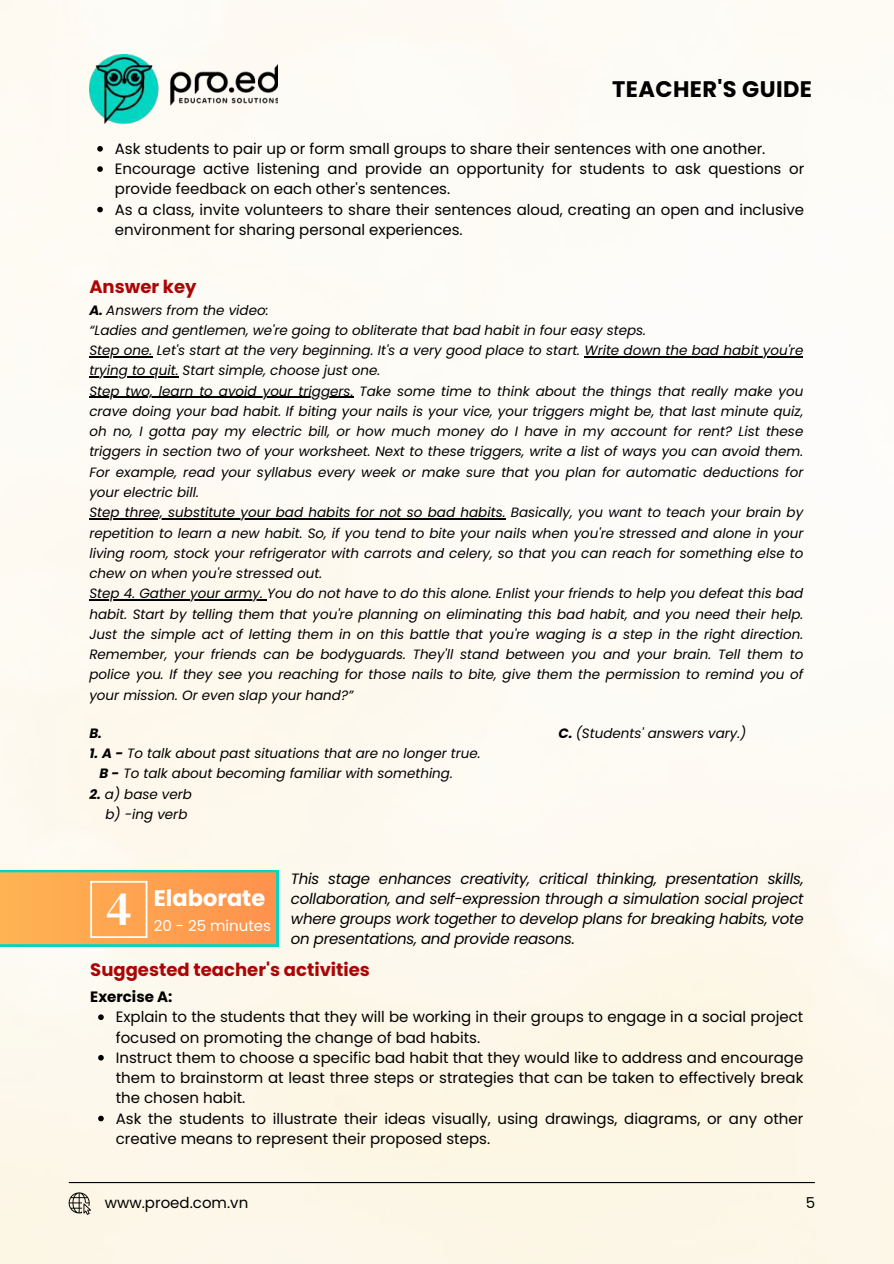
<style>
.page{position:relative;width:894px;height:1264px;background:#fff}
.page>*{position:absolute;margin:0;border:0;box-sizing:border-box;transform-origin:0 0}
.t1{font:700 22.5px "Poppins";letter-spacing:.015em;color:#000}
.t2{font:700 22.5px "Poppins";color:#fff}
.t3{font:700 18px "Poppins";color:#ab0606}
.t4{font:15px/20.2px "Poppins";color:#000}
.t5{font:italic 15px/20.2px "Poppins";letter-spacing:-.015em;color:#000;text-align:justify}
.t6{font:15px "Poppins";color:#fff}
.t7{font:700 15px "Poppins";color:#000}
.t8{font:italic 13.5px/20.2px "Poppins";color:#000}
.t9{font:italic 700 13.5px "Poppins";color:#000}
.s1{font-weight:700}
.s2{font-family:"DM Serif Display";font-weight:400;font-size:48.45px}
</style>
<div class="page">
<img style="left:0;top:0;width:893px;height:1263px">
<img style="left:89px;top:55px;width:188px;height:68px">
<hr style="left:69px;top:1181px;width:745px;height:2px;background:#000">
<svg style="left:97px;top:146px;width:6px;height:6px"></svg>
<svg style="left:97px;top:166px;width:6px;height:6px"></svg>
<svg style="left:97px;top:207px;width:6px;height:5px"></svg>
<hr style="left:89px;top:356px;width:63px;height:1px;background:#000">
<hr style="left:584px;top:356px;width:219px;height:1px;background:#000">
<hr style="left:89px;top:376px;width:89px;height:1px;background:#000">
<hr style="left:89px;top:397px;width:264px;height:1px;background:#000">
<hr style="left:89px;top:518px;width:416px;height:1px;background:#000">
<hr style="left:89px;top:599px;width:178px;height:1px;background:#000">
<svg style="left:0;top:870px;width:278px;height:76px;background:#efa759"></svg>
<svg style="left:98px;top:1014px;width:6px;height:6px"></svg>
<svg style="left:98px;top:1054px;width:6px;height:6px"></svg>
<svg style="left:98px;top:1115px;width:6px;height:6px"></svg>
<svg style="left:69px;top:1192px;width:22px;height:22px"></svg>
<h1 class="t1" style="left:612px;top:73px;width:201px">TEACHER'S GUIDE</h1>
<p class="t4" style="left:115px;top:138px;width:690px">Ask students to pair up or form small groups to share their sentences with one another.<br>Encourage active listening and provide an opportunity for students to ask questions or provide feedback on each other's sentences.<br>As a class, invite volunteers to share their sentences aloud, creating an open and inclusive environment for sharing personal experiences.</p>
<h2 class="t3" style="left:89px;top:274px;width:109px">Answer key</h2>
<p class="t8" style="left:89px;top:300px;width:715px"><span class="s1">A.</span> Answers from the video:<br>“Ladies and gentlemen, we're going to obliterate that bad habit in four easy steps.<br>Step one. Let's start at the very beginning. It's a very good place to start. Write down the bad habit you're trying to quit. Start simple, choose just one.<br>Step two, learn to avoid your triggers. Take some time to think about the things that really make you crave doing your bad habit. If biting your nails is your vice, your triggers might be, that last minute quiz, oh no, I gotta pay my electric bill, or how much money do I have in my account for rent? List these triggers in section two of your worksheet. Next to these triggers, write a list of ways you can avoid them.<br>For example, read your syllabus every week or make sure that you plan for automatic deductions for your electric bill.<br>Step three, substitute your bad habits for not so bad habits. Basically, you want to teach your brain by repetition to learn a new habit. So, if you tend to bite your nails when you're stressed and alone in your living room, stock your refrigerator with carrots and celery, so that you can reach for something else to chew on when you're stressed out.<br>Step 4. Gather your army. You do not have to do this alone. Enlist your friends to help you defeat this bad habit. Start by telling them that you're planning on eliminating this bad habit, and you need their help.<br>Just the simple act of letting them in on this battle that you're waging is a step in the right direction.<br>Remember, your friends can be bodyguards. They'll stand between you and your brain. Tell them to police you. If they see you reaching for those nails to bite, give them the permission to remind you of your mission. Or even slap your hand?”</p>
<p class="t9" style="left:89px;top:723px;width:14px">B.</p>
<p class="t8" style="left:100px;top:743px;width:382px;text-indent:-10px"><span class="s1">1. A -</span> To talk about past situations that are no longer true.<br><span class="s1">B -</span> To talk about becoming familiar with something.</p>
<p class="t8" style="left:105px;top:783px;width:88px;text-indent:-16px"><span class="s1">2.</span> a) base verb b) -ing verb</p>
<p class="t8" style="left:558px;top:723px;width:189px"><span class="s1">C.</span> (Students' answers vary.)</p>
<p class="t5" style="left:291px;top:868px;width:514px">This stage enhances creativity, critical thinking, presentation skills, collaboration, and self-expression through a simulation social project where groups work together to develop plans for breaking habits, vote on presentations, and provide reasons.</p>
<h2 class="t3" style="left:90px;top:957px;width:281px">Suggested teacher's activities</h2>
<p class="t7" style="left:90px;top:986px;width:84px">Exercise A:</p>
<p class="t4" style="left:116px;top:1006px;width:689px">Explain to the students that they will be working in their groups to engage in a social project focused on promoting the change of bad habits.<br>Instruct them to choose a specific bad habit that they would like to address and encourage them to brainstorm at least three steps or strategies that can be taken to effectively break the chosen habit.<br>Ask the students to illustrate their ideas visually, using drawings, diagrams, or any other creative means to represent their proposed steps.</p>
<h1 class="t2" style="left:106px;top:882px;width:161px"><span class="s2">4</span> Elaborate</h1>
<p class="t6" style="left:154px;top:915px;width:119px">20 - 25 minutes</p>
<p class="t4" style="left:105px;top:1192px;width:145px">www.proed.com.vn</p>
<p class="t4" style="left:805px;top:1192px;width:11px">5</p>
</div>
